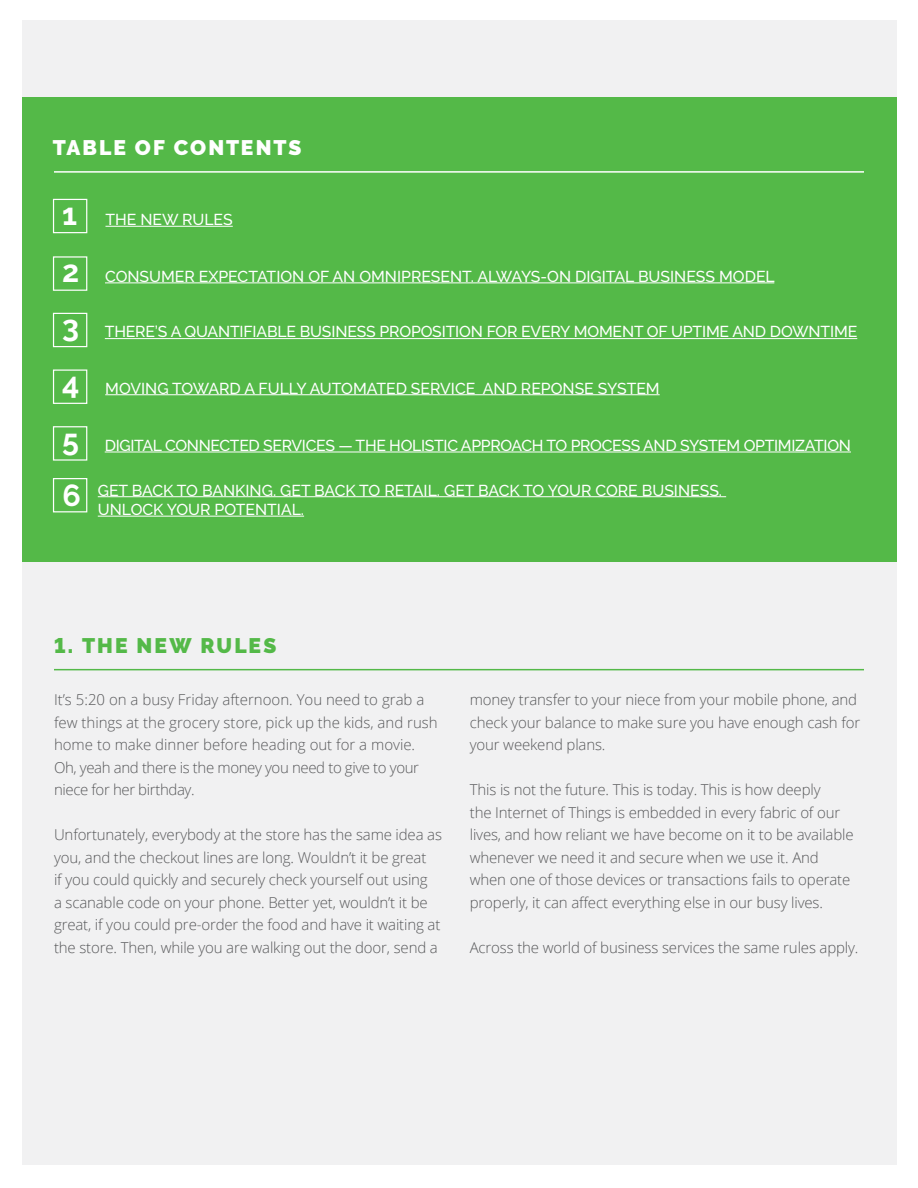
<style>
.page{position:relative;width:918px;height:1188px;background:#fff}
.page>*{position:absolute;margin:0;border:0;box-sizing:border-box;transform-origin:0 0}
.t1{font:700 30.3px "Raleway";color:#fff}
.t2{font:900 21px "Raleway";letter-spacing:.09em;color:#fff}
.t3{font:900 21px "Raleway";letter-spacing:.105em;color:#54b948}
.t4{font:500 15.75px/19.5px "Raleway";letter-spacing:-.01em;color:#fff}
.t5{font:300 15px/22.5px "Open Sans";letter-spacing:-.01em;color:#58595b}
</style>
<div class="page">
<div style="left:22px;top:20px;width:874px;height:1145px;background:#f1f1f2"></div>
<div style="left:22px;top:97px;width:874px;height:465px;background:#54b948"></div>
<div style="left:53px;top:199px;width:34px;height:34px;border:1px solid #fff"></div>
<div style="left:53px;top:256px;width:34px;height:35px;border:1px solid #fff"></div>
<div style="left:53px;top:313px;width:34px;height:34px;border:1px solid #fff"></div>
<div style="left:53px;top:426px;width:34px;height:35px;border:1px solid #fff"></div>
<div style="left:53px;top:369px;width:34px;height:35px;border:1px solid #fff"></div>
<div style="left:53px;top:478px;width:34px;height:34px;border:1px solid #fff"></div>
<hr style="left:105px;top:226px;width:128px;height:1px;background:#fff">
<hr style="left:105px;top:282px;width:669px;height:1px;background:#fff">
<hr style="left:105px;top:338px;width:752px;height:1px;background:#fff">
<hr style="left:105px;top:452px;width:746px;height:1px;background:#fff">
<hr style="left:105px;top:394px;width:555px;height:1px;background:#fff">
<hr style="left:98px;top:496px;width:628px;height:1px;background:#fff">
<hr style="left:98px;top:516px;width:206px;height:1px;background:#fff">
<hr style="left:54px;top:171px;width:810px;height:2px;background:#fff">
<hr style="left:54px;top:669px;width:810px;height:1px;background:#54b948">
<h2 class="t2" style="left:53px;top:135px;width:250px">TABLE OF CONTENTS</h2>
<h1 class="t1" style="left:62px;top:197px;width:16px">1</h1>
<p class="t4" style="left:105px;top:210px;width:129px">THE NEW RULES</p>
<h1 class="t1" style="left:62px;top:254px;width:19px">2</h1>
<p class="t4" style="left:105px;top:266px;width:671px">CONSUMER EXPECTATION OF AN OMNIPRESENT. ALWAYS-ON DIGITAL BUSINESS MODEL</p>
<h1 class="t1" style="left:62px;top:309px;width:18px">3</h1>
<p class="t4" style="left:105px;top:322px;width:754px">THERE’S A QUANTIFIABLE BUSINESS PROPOSITION FOR EVERY MOMENT OF UPTIME AND DOWNTIME</p>
<h1 class="t1" style="left:62px;top:366px;width:19px">4</h1>
<p class="t4" style="left:105px;top:378px;width:556px">MOVING TOWARD A FULLY AUTOMATED SERVICE AND REPONSE SYSTEM</p>
<h1 class="t1" style="left:62px;top:423px;width:18px">5</h1>
<p class="t4" style="left:105px;top:436px;width:748px">DIGITAL CONNECTED SERVICES — THE HOLISTIC APPROACH TO PROCESS AND SYSTEM OPTIMIZATION</p>
<h1 class="t1" style="left:62px;top:478px;width:20px">6</h1>
<p class="t4" style="left:98px;top:480px;width:626px">GET BACK TO BANKING. GET BACK TO RETAIL. GET BACK TO YOUR CORE BUSINESS.<br>UNLOCK YOUR POTENTIAL.</p>
<h2 class="t3" style="left:54px;top:633px;width:224px">1. THE NEW RULES</h2>
<p class="t5" style="left:54px;top:688px;width:385px">It’s 5:20 on a busy Friday afternoon. You need to grab a few things at the grocery store, pick up the kids, and rush home to make dinner before heading out for a movie.<br>Oh, yeah and there is the money you need to give to your niece for her birthday.</p>
<p class="t5" style="left:54px;top:823px;width:390px">Unfortunately, everybody at the store has the same idea as you, and the checkout lines are long. Wouldn’t it be great<br>if you could quickly and securely check yourself out using<br>a scanable code on your phone. Better yet, wouldn’t it be great, if you could pre-order the food and have it waiting at the store. Then, while you are walking out the door, send a</p>
<p class="t5" style="left:470px;top:688px;width:392px">money transfer to your niece from your mobile phone, and check your balance to make sure you have enough cash for your weekend plans.</p>
<p class="t5" style="left:470px;top:778px;width:385px">This is not the future. This is today. This is how deeply<br>the Internet of Things is embedded in every fabric of our lives, and how reliant we have become on it to be available whenever we need it and secure when we use it. And when one of those devices or transactions fails to operate properly, it can affect everything else in our busy lives.</p>
<p class="t5" style="left:470px;top:936px;width:390px">Across the world of business services the same rules apply.</p>
</div>
